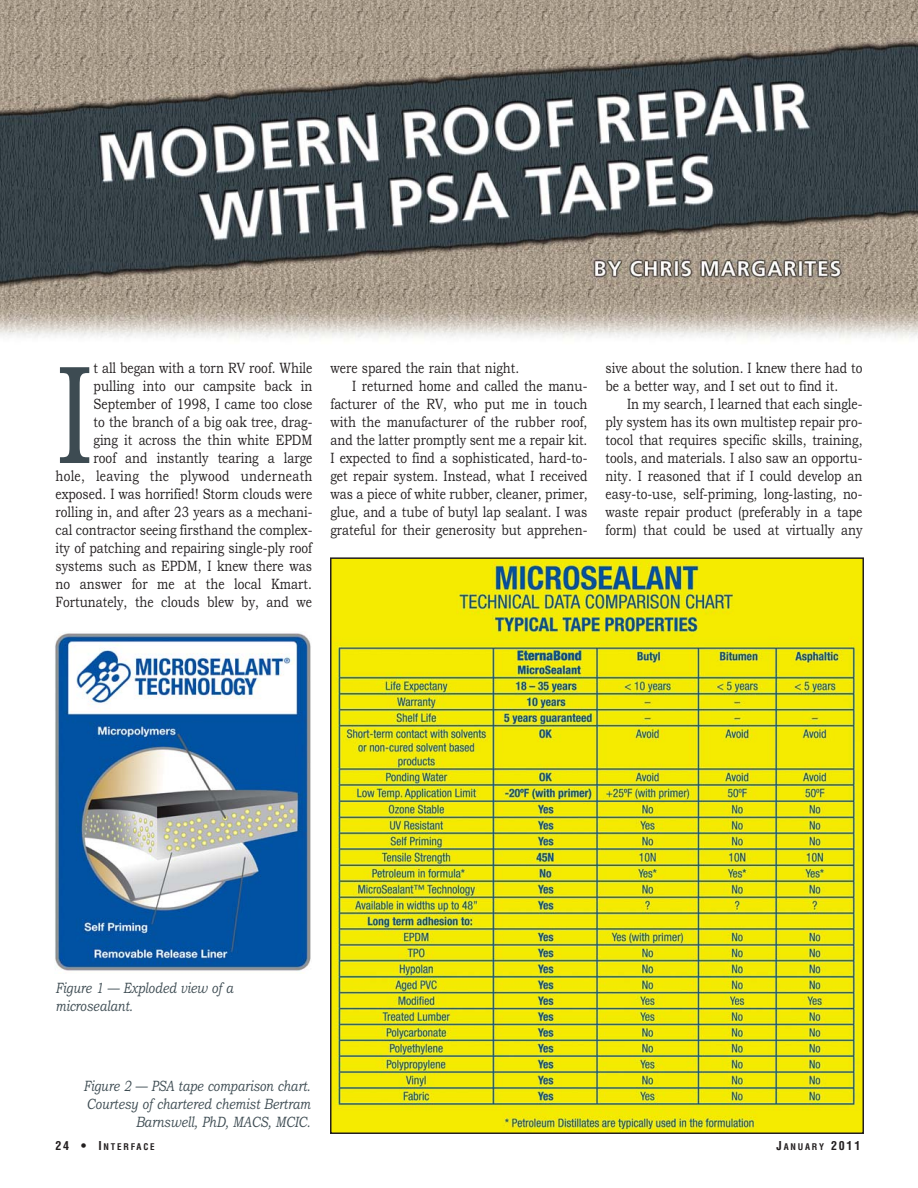
<style>
.page{position:relative;width:918px;height:1188px;background:#fff}
.page>*{position:absolute;margin:0;border:0;box-sizing:border-box;transform-origin:0 0}
.t1{font:140.7px "Bookman Old Style";color:#3d4b52;scale:.8 1}
.t2{font:15px/18px "Bookman Old Style";color:#231f20;text-align:right;scale:.8 1}
.t3{font:italic 15px/18px "Bookman Old Style";color:#3d4b52;text-align:right;scale:.8 1}
.t4{font:700 condensed 9px "Helvetica";letter-spacing:.2em;color:#231f20}
.s1{font-size:12px}
</style>
<div class="page">
<img style="left:0;top:0;width:918px;height:338px">
<img style="left:333px;top:560px;width:528px;height:571px">
<div style="left:330px;top:557px;width:534px;height:577px;border:2px solid #231f20"></div>
<img style="left:55px;top:632px;width:256px;height:339px">
<p class="t2" style="left:55px;top:360px;width:323px">t all began with a torn RV roof. While pulling into our campsite back in September of 1998, I came too close<br>to the branch of a big oak tree, drag-<br>ging it across the thin white EPDM<br>roof and instantly tearing a large<br>hole, leaving the plywood underneath exposed. I was horrified! Storm clouds were rolling in, and after 23 years as a mechani&shy;cal contractor seeing firsthand the complex&shy;ity of patching and repairing single-ply roof systems such as EPDM, I knew there was no answer for me at the local Kmart.<br>Fortunately, the clouds blew by, and we</p>
<p class="t2" style="left:331px;top:360px;width:238px">were spared the rain that night.</p>
<h1 class="t1" style="left:56px;top:362px;width:49px">I</h1>
<p class="t2" style="left:352px;top:378px;width:296px">I returned home and called the manu-</p>
<p class="t2" style="left:331px;top:396px;width:323px">facturer of the RV, who put me in touch</p>
<p class="t2" style="left:331px;top:414px;width:323px">with the manufacturer of the rubber roof,</p>
<p class="t2" style="left:331px;top:432px;width:323px">and the latter promptly sent me a repair kit.</p>
<p class="t2" style="left:331px;top:450px;width:323px">I expected to find a sophisticated, hard-to-</p>
<p class="t2" style="left:331px;top:468px;width:323px">get repair system. Instead, what I received</p>
<p class="t2" style="left:331px;top:486px;width:323px">was a piece of white rubber, cleaner, primer,</p>
<p class="t2" style="left:331px;top:504px;width:323px">glue, and a tube of butyl lap sealant. I was</p>
<p class="t2" style="left:331px;top:522px;width:323px">grateful for their generosity but apprehen-</p>
<p class="t2" style="left:606px;top:360px;width:323px;text-align:left">sive about the solution. I knew there had to be a better way, and I set out to find it.</p>
<p class="t2" style="left:606px;top:396px;width:323px;text-align:justify;text-indent:22px">In my search, I learned that each single&shy;ply system has its own multistep repair pro&shy;tocol that requires specific skills, training, tools, and materials. I also saw an opportu&shy;nity. I reasoned that if I could develop an easy-to-use, self-priming, long-lasting, no&shy;waste repair product (preferably in a tape form) that could be used at virtually any</p>
<p class="t3" style="left:56px;top:980px;width:224px;text-align:left">Figure 1 — Exploded view of a microsealant.</p>
<p class="t3" style="left:83px;top:1079px;width:285px">Figure 2 — PSA tape comparison chart.<br>Courtesy of chartered chemist Bertram<br>Barnswell, PhD, MACS, MCIC.</p>
<p class="t4" style="left:56px;top:1144px;width:101px"><span class="s1">24 • I</span>NTERFACE</p>
<p class="t4" style="left:777px;top:1144px;width:85px"><span class="s1">J</span>ANUARY <span class="s1">2011</span></p>
</div>
